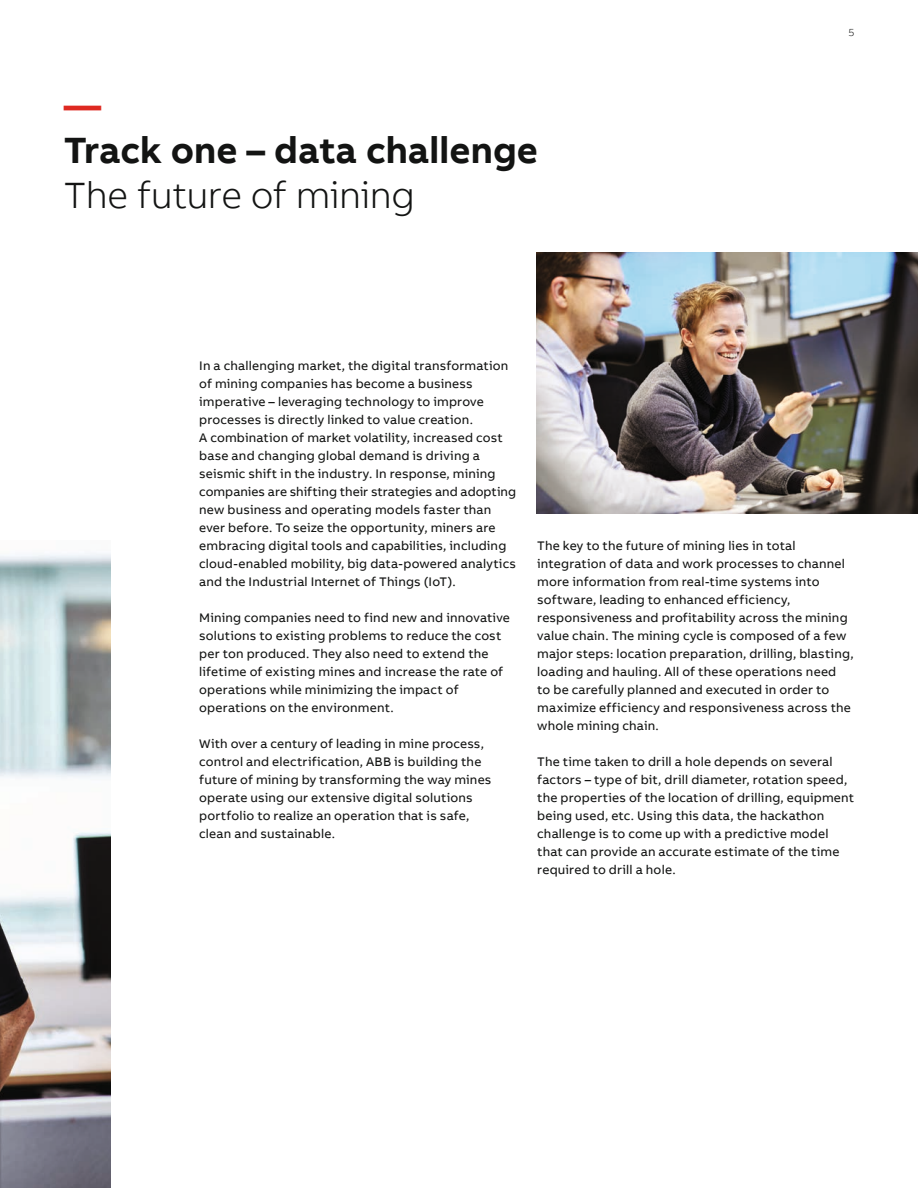
<style>
.page{position:relative;width:918px;height:1188px;background:#fff}
.page>*{position:absolute;margin:0;border:0;box-sizing:border-box;transform-origin:0 0}
.t1{font:700 37.5px "AB Bvoice";color:#131413}
.t2{font:300 37.5px "AB Bvoice";letter-spacing:-.01em;color:#131413}
.t3{font:700 37.5px "AB Bvoice";color:#de2921}
.t4{font:12.75px/18px "AB Bvoice";letter-spacing:.015em;color:#131413}
.t5{font:300 10.5px "AB Bvoice";color:#131413}
</style>
<div class="page">
<img style="left:0;top:553px;width:110px;height:635px">
<img style="left:537px;top:253px;width:381px;height:261px">
<h1 class="t3" style="left:64px;top:81px;width:39px">—</h1>
<h1 class="t1" style="left:64px;top:126px;width:476px">Track one – data challenge</h1>
<h1 class="t2" style="left:64px;top:173px;width:353px">The future of mining</h1>
<p class="t5" style="left:848px;top:26px;width:7px">5</p>
<p class="t4" style="left:199px;top:357px;width:318px">In a challenging market, the digital transformation of mining companies has become a business imperative – leveraging technology to improve processes is directly linked to value creation.<br>A combination of market volatility, increased cost base and changing global demand is driving a seismic shift in the industry. In response, mining companies are shifting their strategies and adopting new business and operating models faster than ever before. To seize the opportunity, miners are embracing digital tools and capabilities, including cloud-enabled mobility, big data-powered analytics and the Industrial Internet of Things (IoT).</p>
<p class="t4" style="left:199px;top:609px;width:312px">Mining companies need to find new and innovative solutions to existing problems to reduce the cost per ton produced. They also need to extend the lifetime of existing mines and increase the rate of operations while minimizing the impact of operations on the environment.</p>
<p class="t4" style="left:199px;top:735px;width:294px">With over a century of leading in mine process, control and electrification, ABB is building the future of mining by transforming the way mines operate using our extensive digital solutions portfolio to realize an operation that is safe, clean and sustainable.</p>
<p class="t4" style="left:537px;top:537px;width:318px">The key to the future of mining lies in total integration of data and work processes to channel more information from real-time systems into software, leading to enhanced efficiency, responsiveness and profitability across the mining value chain. The mining cycle is composed of a few major steps: location preparation, drilling, blasting, loading and hauling. All of these operations need<br>to be carefully planned and executed in order to maximize efficiency and responsiveness across the whole mining chain.</p>
<p class="t4" style="left:537px;top:753px;width:318px">The time taken to drill a hole depends on several factors – type of bit, drill diameter, rotation speed, the properties of the location of drilling, equipment being used, etc. Using this data, the hackathon challenge is to come up with a predictive model that can provide an accurate estimate of the time required to drill a hole.</p>
</div>
